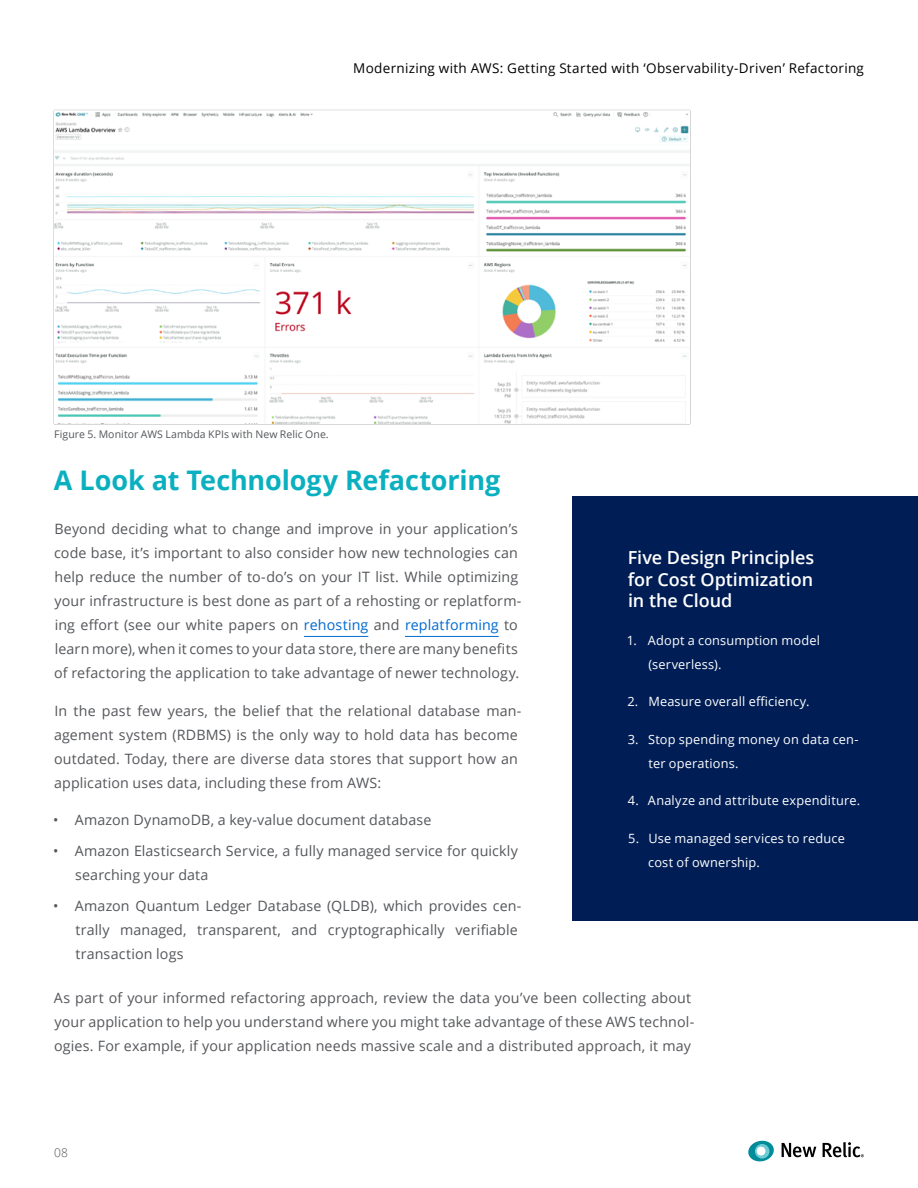
<style>
.page{position:relative;width:918px;height:1188px;background:#fff}
.page>*{position:absolute;margin:0;border:0;box-sizing:border-box;transform-origin:0 0}
.t1{font:700 27px "Open Sans";letter-spacing:-.005em;color:#0ab0bf}
.t2{font:600 18px/21.6px "Open Sans";letter-spacing:-.005em;color:#fff;text-align:justify}
.t3{font:14.25px/24px "Open Sans";letter-spacing:.01em;color:#54565a}
.t4{font:13.5px "Open Sans";letter-spacing:.02em;color:#000}
.t5{font:12.75px/24px "Open Sans";letter-spacing:.015em;color:#fff}
.t6{font:300 12px "Open Sans";color:#54565a}
.t7{font:10.5px "Open Sans";letter-spacing:.005em;color:#54565a}
.s1{color:#0169ce}
</style>
<div class="page">
<svg style="left:782px;top:1143px;width:34px;height:14px"></svg>
<svg style="left:823px;top:1142px;width:41px;height:15px"></svg>
<svg style="left:748px;top:1141px;width:26px;height:20px"></svg>
<hr style="left:304px;top:636px;width:64px;height:1px;background:#0169ce">
<hr style="left:405px;top:636px;width:94px;height:1px;background:#0169ce">
<hr style="left:54px;top:110px;width:636px;height:1px;background:#939598">
<hr style="left:690px;top:111px;width:1px;height:313px;background:#939598">
<hr style="left:54px;top:424px;width:636px;height:1px;background:#939598">
<img style="left:54px;top:112px;width:636px;height:312px">
<div style="left:572px;top:496px;width:346px;height:425px;background:#001e55"></div>
<p class="t4" style="left:353px;top:58px;width:512px">Modernizing with AWS: Getting Started with ‘Observability-Driven’ Refactoring</p>
<p class="t7" style="left:54px;top:427px;width:276px">Figure 5. Monitor AWS Lambda KPIs with New Relic One.</p>
<h1 class="t1" style="left:54px;top:461px;width:448px">A Look at Technology Refactoring</h1>
<p class="t3" style="left:54px;top:517px;width:469px">Beyond deciding what to change and improve in your application’s code base, it’s important to also consider how new technologies can help reduce the number of to-do’s on your IT list. While optimizing your infrastructure is best done as part of a rehosting or replatform&shy;ing effort (see our white papers on <span class="s1">rehosting</span> and <span class="s1">replatforming</span> to learn more), when it comes to your data store, there are many benefits of refactoring the application to take advantage of newer technology.</p>
<p class="t3" style="left:54px;top:698px;width:469px">In the past few years, the belief that the relational database man&shy;agement system (RDBMS) is the only way to hold data has become outdated. Today, there are diverse data stores that support how an application uses data, including these from AWS:</p>
<p class="t3" style="left:53px;top:807px;width:380px">• Amazon DynamoDB, a key-value document database</p>
<p class="t3" style="left:75px;top:838px;width:444px;text-indent:-22px">• Amazon Elasticsearch Service, a fully managed service for quickly searching your data</p>
<p class="t3" style="left:76px;top:893px;width:447px;text-indent:-22px">• Amazon Quantum Ledger Database (QLDB), which provides cen&shy;trally managed, transparent, and cryptographically verifiable transaction logs</p>
<p class="t3" style="left:54px;top:985px;width:642px">As part of your informed refactoring approach, review the data you’ve been collecting about your application to help you understand where you might take advantage of these AWS technol&shy;ogies. For example, if your application needs massive scale and a distributed approach, it may</p>
<p class="t2" style="left:628px;top:546px;width:188px">Five Design Principles for Cost Optimization in the Cloud</p>
<p class="t5" style="left:648px;top:628px;width:173px;text-indent:-22px">1. Adopt a consumption model (serverless).</p>
<p class="t5" style="left:627px;top:689px;width:184px">2. Measure overall efficiency.</p>
<p class="t5" style="left:648px;top:727px;width:212px;text-indent:-21px">3. Stop spending money on data cen&shy;ter operations.</p>
<p class="t5" style="left:628px;top:788px;width:234px">4. Analyze and attribute expenditure.</p>
<p class="t5" style="left:648px;top:826px;width:198px;text-indent:-20px">5. Use managed services to reduce cost of ownership.</p>
<p class="t6" style="left:54px;top:1144px;width:16px">08</p>
</div>
